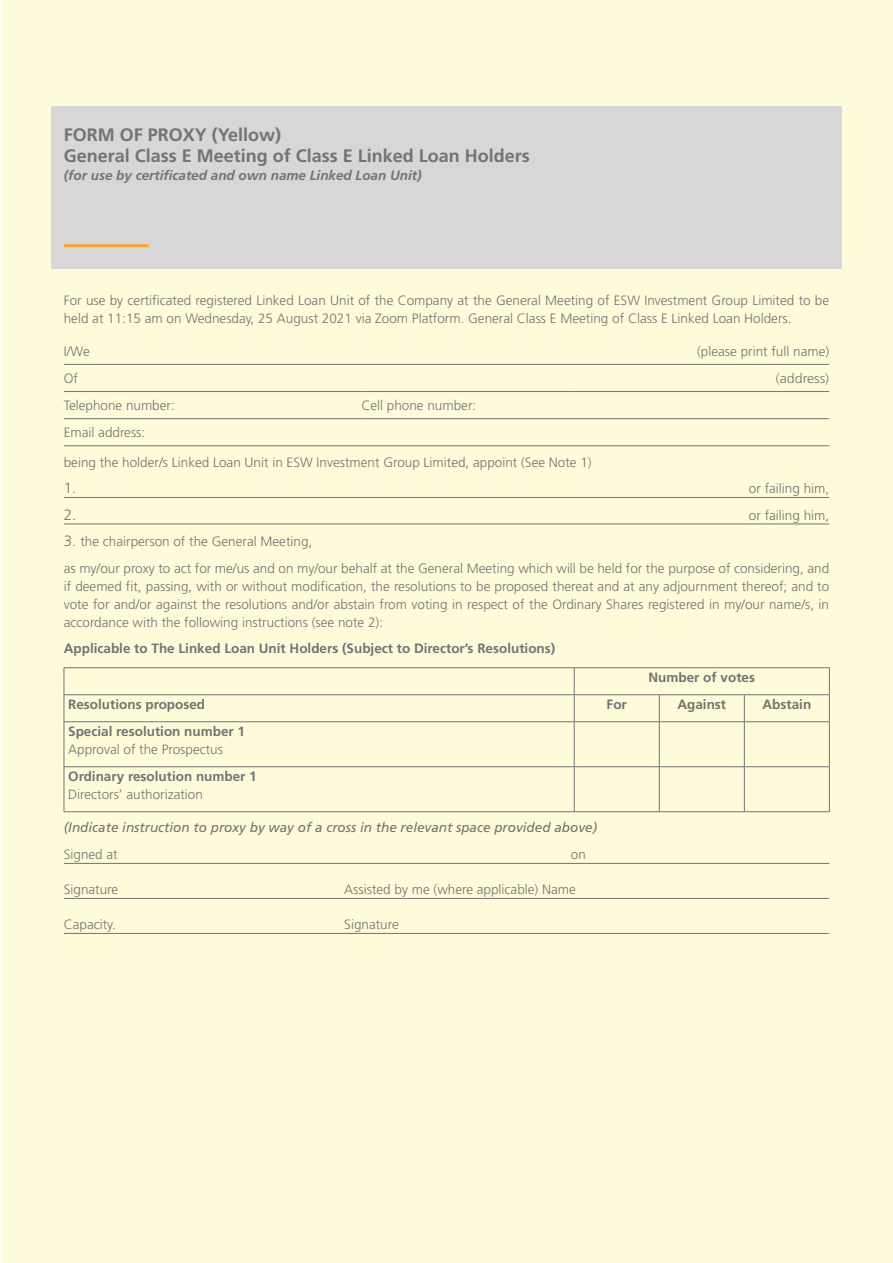
<style>
.page{position:relative;width:893px;height:1263px;background:#fff}
.page>*{position:absolute;margin:0;border:0;box-sizing:border-box;transform-origin:0 0}
.t1{font:700 18px/21px "Frutiger LT Std";color:#747373}
.t2{font:300 15px "Frutiger LT Std";color:#747373}
.t3{font:300 13.5px/18px "Frutiger LT Std";color:#747373}
.t4{font:700 13.5px "Frutiger LT Std";color:#747373}
.t5{font:italic 13.5px "Frutiger LT Std";color:#747373}
.t6{font:italic 700 13.5px "Frutiger LT Std";color:#747373}
.t7{font:300 13.5px "Frutiger LT Std";color:#747373;scale:1.05 1}
.s1{font-size:15px}
</style>
<div class="page">
<div style="left:2px;top:0;width:891px;height:1263px;background:#fefbda"></div>
<div style="left:51px;top:107px;width:791px;height:162px;background:#d8d6d6"></div>
<hr style="left:64px;top:244px;width:85px;height:3px;background:#faa634">
<hr style="left:64px;top:497px;width:765px;height:1px;background:#747373">
<hr style="left:64px;top:524px;width:765px;height:1px;background:#747373">
<hr style="left:64px;top:863px;width:765px;height:1px;background:#747373">
<hr style="left:64px;top:898px;width:765px;height:1px;background:#747373">
<hr style="left:64px;top:933px;width:765px;height:1px;background:#747373">
<hr style="left:64px;top:364px;width:297px;height:1px;background:#747373">
<hr style="left:361px;top:364px;width:213px;height:1px;background:#747373">
<hr style="left:574px;top:364px;width:255px;height:1px;background:#747373">
<hr style="left:64px;top:391px;width:297px;height:1px;background:#747373">
<hr style="left:361px;top:391px;width:213px;height:1px;background:#747373">
<hr style="left:574px;top:391px;width:255px;height:1px;background:#747373">
<hr style="left:64px;top:418px;width:297px;height:1px;background:#747373">
<hr style="left:361px;top:418px;width:213px;height:1px;background:#747373">
<hr style="left:574px;top:418px;width:255px;height:1px;background:#747373">
<hr style="left:64px;top:445px;width:297px;height:1px;background:#747373">
<hr style="left:361px;top:445px;width:213px;height:1px;background:#747373">
<hr style="left:574px;top:445px;width:255px;height:1px;background:#747373">
<hr style="left:64px;top:667px;width:510px;height:1px;background:#747373">
<hr style="left:574px;top:667px;width:85px;height:1px;background:#747373">
<hr style="left:659px;top:667px;width:85px;height:1px;background:#747373">
<hr style="left:744px;top:667px;width:86px;height:1px;background:#747373">
<hr style="left:64px;top:694px;width:510px;height:1px;background:#747373">
<svg style="left:64px;top:668px;width:1px;height:53px"></svg>
<hr style="left:574px;top:694px;width:85px;height:1px;background:#747373">
<svg style="left:574px;top:668px;width:1px;height:53px"></svg>
<hr style="left:659px;top:694px;width:85px;height:1px;background:#747373">
<svg style="left:659px;top:695px;width:1px;height:26px"></svg>
<hr style="left:744px;top:694px;width:86px;height:1px;background:#747373">
<svg style="left:744px;top:695px;width:1px;height:26px"></svg>
<svg style="left:829px;top:668px;width:1px;height:53px"></svg>
<hr style="left:64px;top:721px;width:510px;height:1px;background:#747373">
<hr style="left:64px;top:722px;width:1px;height:44px;background:#747373">
<hr style="left:574px;top:721px;width:85px;height:1px;background:#747373">
<hr style="left:574px;top:722px;width:1px;height:44px;background:#747373">
<hr style="left:659px;top:721px;width:85px;height:1px;background:#747373">
<hr style="left:659px;top:722px;width:1px;height:44px;background:#747373">
<hr style="left:744px;top:721px;width:86px;height:1px;background:#747373">
<hr style="left:744px;top:722px;width:1px;height:44px;background:#747373">
<hr style="left:829px;top:722px;width:1px;height:44px;background:#747373">
<hr style="left:64px;top:766px;width:510px;height:1px;background:#747373">
<hr style="left:64px;top:767px;width:1px;height:44px;background:#747373">
<hr style="left:574px;top:766px;width:85px;height:1px;background:#747373">
<hr style="left:574px;top:767px;width:1px;height:44px;background:#747373">
<hr style="left:659px;top:766px;width:85px;height:1px;background:#747373">
<hr style="left:659px;top:767px;width:1px;height:44px;background:#747373">
<hr style="left:744px;top:766px;width:86px;height:1px;background:#747373">
<hr style="left:744px;top:767px;width:1px;height:44px;background:#747373">
<hr style="left:829px;top:767px;width:1px;height:44px;background:#747373">
<hr style="left:64px;top:811px;width:510px;height:1px;background:#747373">
<hr style="left:574px;top:811px;width:85px;height:1px;background:#747373">
<hr style="left:659px;top:811px;width:85px;height:1px;background:#747373">
<hr style="left:744px;top:811px;width:86px;height:1px;background:#747373">
<h1 class="t1" style="left:64px;top:125px;width:468px">FORM OF PROXY (Yellow)<br>General Class E Meeting of Class E Linked Loan Holders</h1>
<p class="t6" style="left:64px;top:168px;width:359px">(for use by certificated and own name Linked Loan Unit)</p>
<p class="t3" style="left:64px;top:291px;width:767px">For use by certificated registered Linked Loan Unit of the Company at the General Meeting of ESW Investment Group Limited to be held at 11:15 am on Wednesday, 25 August 2021 via Zoom Platform. General Class E Meeting of Class E Linked Loan Holders.</p>
<p class="t3" style="left:64px;top:342px;width:28px">I/We</p>
<p class="t3" style="left:697px;top:342px;width:134px">(please print full name)</p>
<p class="t3" style="left:64px;top:370px;width:16px">Of</p>
<p class="t7" style="left:776px;top:371px;width:52px">(address)</p>
<p class="t3" style="left:64px;top:397px;width:113px">Telephone number:</p>
<p class="t3" style="left:361px;top:397px;width:116px">Cell phone number:</p>
<p class="t3" style="left:64px;top:418px;width:529px;line-height:29.2px">Email address:<br>being the holder/s Linked Loan Unit in ESW Investment Group Limited, appoint (See Note 1)</p>
<p class="t2" style="left:64px;top:479px;width:14px">1.</p>
<p class="t3" style="left:749px;top:479px;width:82px">or failing him,</p>
<p class="t2" style="left:64px;top:506px;width:14px">2.</p>
<p class="t3" style="left:749px;top:506px;width:82px">or failing him,</p>
<p class="t3" style="left:64px;top:528px;width:767px;line-height:26.5px"><span class="s1">3.</span> the chairperson of the General Meeting,<br>as my/our proxy to act for me/us and on my/our behalf at the General Meeting which will be held for the purpose of considering, and</p>
<p class="t3" style="left:64px;top:577px;width:767px;text-align:justify">if deemed fit, passing, with or without modification, the resolutions to be proposed thereat and at any adjournment thereof; and to vote for and/or against the resolutions and/or abstain from voting in respect of the Ordinary Shares registered in my/our name/s, in accordance with the following instructions (see note 2):</p>
<p class="t4" style="left:64px;top:640px;width:493px">Applicable to The Linked Loan Unit Holders (Subject to Director’s Resolutions)</p>
<p class="t4" style="left:649px;top:669px;width:108px">Number of votes</p>
<p class="t4" style="left:68px;top:696px;width:138px">Resolutions proposed</p>
<p class="t4" style="left:607px;top:696px;width:22px">For</p>
<p class="t4" style="left:677px;top:696px;width:50px">Against</p>
<p class="t4" style="left:762px;top:696px;width:50px">Abstain</p>
<p class="t4" style="left:68px;top:723px;width:178px">Special resolution number 1</p>
<p class="t3" style="left:68px;top:741px;width:156px">Approval of the Prospectus</p>
<p class="t4" style="left:68px;top:768px;width:190px">Ordinary resolution number 1</p>
<p class="t3" style="left:68px;top:786px;width:136px">Directors’ authorization</p>
<p class="t5" style="left:64px;top:820px;width:535px">(Indicate instruction to proxy by way of a cross in the relevant space provided above)</p>
<p class="t3" style="left:64px;top:845px;width:56px">Signed at</p>
<p class="t3" style="left:571px;top:845px;width:17px">on</p>
<p class="t3" style="left:64px;top:880px;width:56px">Signature</p>
<p class="t3" style="left:344px;top:880px;width:233px">Assisted by me (where applicable) Name</p>
<p class="t3" style="left:64px;top:915px;width:54px">Capacity.</p>
<p class="t3" style="left:344px;top:915px;width:56px">Signature</p>
</div>
